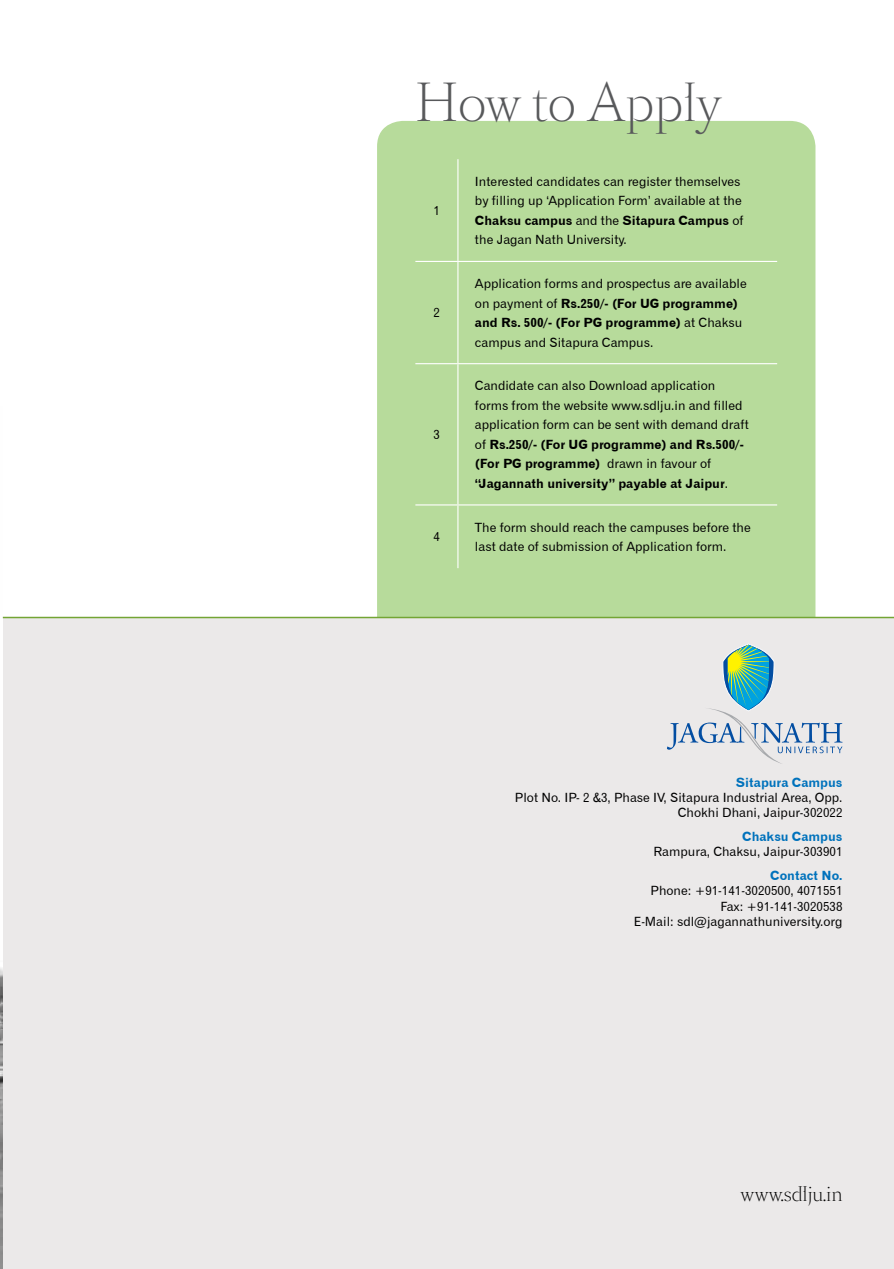
<style>
.page{position:relative;width:894px;height:1269px;background:#fff}
.page>*{position:absolute;margin:0;border:0;box-sizing:border-box;transform-origin:0 0}
.t1{font:300 48.75px "Sang Bleu BP";color:#58595b}
.t2{font:300 18.75px "Sang Bleu BP";color:#000}
.t3{font:12.75px/19.5px "Gothic 720 BT Roman B";color:#000}
.t4{font:12.75px/19.5px "Gothic 720 BT Bold B";color:#000}
.t5{font:12.75px "Gothic 720 BT Bold B";color:#0072bc}
.s1{font-family:"Gothic 720 BT Roman B"}
</style>
<div class="page">
<div style="left:377px;top:121px;width:438px;height:496px;background:#b7db9b"></div>
<div style="left:3px;top:617px;width:890px;height:651px;background:#ebe9e9"></div>
<svg style="left:667px;top:644px;width:175px;height:120px"></svg>
<hr style="left:3px;top:617px;width:890px;height:1px;background:#73a534">
<img style="left:0;top:617px;width:3px;height:651px">
<hr style="left:457px;top:159px;width:1px;height:102px;background:#fff">
<hr style="left:415px;top:261px;width:42px;height:1px;background:#fff">
<hr style="left:457px;top:261px;width:319px;height:1px;background:#fff">
<hr style="left:457px;top:262px;width:1px;height:101px;background:#fff">
<hr style="left:415px;top:363px;width:42px;height:1px;background:#fff">
<hr style="left:457px;top:363px;width:319px;height:1px;background:#fff">
<hr style="left:457px;top:364px;width:1px;height:140px;background:#fff">
<hr style="left:415px;top:504px;width:42px;height:1px;background:#fff">
<hr style="left:457px;top:504px;width:319px;height:1px;background:#fff">
<hr style="left:457px;top:505px;width:1px;height:63px;background:#fff">
<h1 class="t1" style="left:415px;top:68px;width:308px">How to Apply</h1>
<p class="t3" style="left:433px;top:201px;width:8px">1</p>
<p class="t3" style="left:433px;top:303px;width:8px">2</p>
<p class="t3" style="left:433px;top:425px;width:8px">3</p>
<p class="t3" style="left:474px;top:171px;width:268px">Interested candidates can register themselves by filling up ‘Application Form’ available at the</p>
<p class="t4" style="left:474px;top:210px;width:270px">Chaksu campus <span class="s1">and the</span> Sitapura Campus <span class="s1">of</span></p>
<p class="t3" style="left:474px;top:230px;width:153px">the Jagan Nath University.</p>
<p class="t3" style="left:474px;top:274px;width:273px">Application forms and prospectus are available</p>
<p class="t4" style="left:474px;top:293px;width:269px"><span class="s1">on payment of</span> Rs.250/- (For UG programme) and Rs. 500/- (For PG programme) <span class="s1">at Chaksu</span></p>
<p class="t3" style="left:474px;top:332px;width:180px">campus and Sitapura Campus.</p>
<p class="t3" style="left:474px;top:376px;width:275px">Candidate can also Download application forms from the website www.sdlju.in and filled application form can be sent with demand draft</p>
<p class="t4" style="left:474px;top:434px;width:270px"><span class="s1">of</span> Rs.250/- (For UG programme) and Rs.500/- (For PG programme) <span class="s1">drawn in favour of </span>“Jagannath university” payable at Jaipur<span class="s1">.</span></p>
<p class="t3" style="left:433px;top:527px;width:8px">4</p>
<p class="t3" style="left:474px;top:517px;width:277px">The form should reach the campuses before the last date of submission of Application form.</p>
<p class="t5" style="left:735px;top:774px;width:108px">Sitapura Campus</p>
<p class="t3" style="left:514px;top:789px;width:329px;line-height:15.3px;text-align:right">Plot No. IP- 2 &amp;3, Phase IV, Sitapura Industrial Area, Opp.<br>Chokhi Dhani, Jaipur-302022</p>
<p class="t5" style="left:742px;top:828px;width:102px">Chaksu Campus</p>
<p class="t3" style="left:653px;top:842px;width:190px">Rampura, Chaksu, Jaipur-303901</p>
<p class="t5" style="left:769px;top:867px;width:74px">Contact No.</p>
<p class="t3" style="left:633px;top:883px;width:210px;line-height:15.3px;text-align:right">Phone: +91-141-3020500, 4071551<br>Fax: +91-141-3020538<br>E-Mail: sdl@jagannathuniversity.org</p>
<h2 class="t2" style="left:740px;top:1180px;width:103px">www.sdlju.in</h2>
</div>
